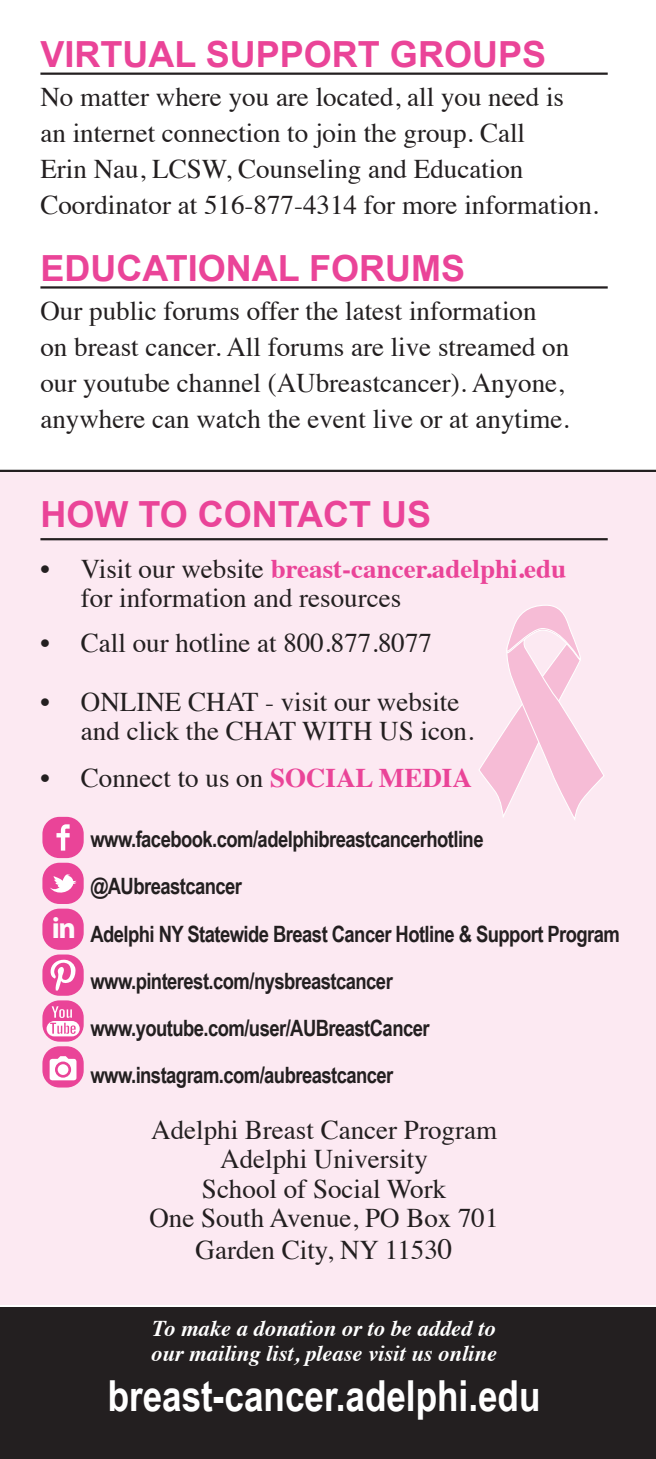
<style>
.page{position:relative;width:656px;height:1459px;background:#fff}
.page>*{position:absolute;margin:0;border:0;box-sizing:border-box;transform-origin:0 0}
.t1{font:700 42.75px "Arial Narrow";color:#fff}
.t2{font:700 36px "Arial";color:#ea4498}
.t3{font:700 29.93px "Myriad Pro";color:#fefbfc}
.t4{font:27px/36px "Times";color:#231f20}
.t5{font:700 22.5px "Arial Narrow";letter-spacing:-.025em;color:#231f20}
.t6{font:italic 700 22.5px "Times";color:#fff}
.s1{font-weight:700;color:#ea4498}
.s2{font-size:29.25px}
</style>
<div class="page">
<div style="left:0;top:471px;width:656px;height:834px;background:#fce9f2"></div>
<div style="left:0;top:1307px;width:656px;height:152px;background:#231f20"></div>
<div style="left:42px;top:1046px;width:42px;height:41px;background:#ea4498;border-radius:17px"></div>
<svg style="left:50px;top:1056px;width:26px;height:24px"></svg>
<div style="left:42px;top:954px;width:42px;height:42px;background:#ea4498;border-radius:17px"></div>
<svg style="left:51px;top:959px;width:25px;height:31px"></svg>
<div style="left:42px;top:1000px;width:42px;height:41px;background:#ea4498;border-radius:17px"></div>
<div style="left:47px;top:1021px;width:33px;height:15px;background:#fff;border-radius:8px"></div>
<svg style="left:50px;top:1006px;width:26px;height:28px"></svg>
<div style="left:42px;top:863px;width:42px;height:41px;background:#ea4498;border-radius:17px"></div>
<svg style="left:50px;top:874px;width:26px;height:19px"></svg>
<div style="left:42px;top:817px;width:42px;height:41px;background:#ea4498;border-radius:17px"></div>
<svg style="left:56px;top:824px;width:14px;height:26px"></svg>
<div style="left:42px;top:908px;width:42px;height:42px;background:#ea4498;border-radius:17px"></div>
<hr style="left:40px;top:538px;width:567px;height:2px;background:#231f20">
<svg style="left:479px;top:605px;width:125px;height:215px"></svg>
<hr style="left:40px;top:73px;width:567px;height:2px;background:#231f20">
<hr style="left:40px;top:286px;width:567px;height:3px;background:#231f20">
<hr style="left:0;top:470px;width:656px;height:2px;background:#231f20">
<p class="t2" style="left:40px;top:31px;width:507px">VIRTUAL SUPPORT GROUPS</p>
<p class="t4" style="left:40px;top:76px;width:559px">No matter where you are located, all you need is<br>an internet connection to join the group. Call<br>Erin Nau, LCSW, Counseling and Education Coordinator at 516-877-4314 for more information.</p>
<p class="t2" style="left:40px;top:245px;width:426px">EDUCATIONAL FORUMS</p>
<p class="t4" style="left:40px;top:290px;width:530px">Our public forums offer the latest information on breast cancer. All forums are live streamed on our youtube channel (AUbreastcancer). Anyone, anywhere can watch the event live or at anytime.</p>
<p class="t2" style="left:40px;top:491px;width:392px">HOW TO CONTACT US</p>
<p class="t4" style="left:81px;top:552px;width:487px;line-height:29.2px;text-indent:-40px">• Visit our website <span class="s1">breast-cancer.adelphi.edu </span>for information and resources</p>
<p class="t4" style="left:40px;top:623px;width:393px">• Call our hotline at 800.877.8077</p>
<p class="t4" style="left:81px;top:684px;width:394px;line-height:29.2px;text-indent:-40px">• ONLINE CHAT - visit our website and click the CHAT WITH US icon.</p>
<p class="t4" style="left:40px;top:758px;width:433px">• Connect to us on <span class="s1">SOCIAL MEDIA</span></p>
<p class="t3" style="left:52px;top:908px;width:26px">in</p>
<p class="t5" style="left:90px;top:822px;width:395px">www.facebook.com/adelphibreastcancerhotline</p>
<p class="t5" style="left:90px;top:869px;width:153px">@AUbreastcancer</p>
<p class="t5" style="left:90px;top:917px;width:531px">Adelphi NY Statewide Breast Cancer Hotline &amp; Support Program</p>
<p class="t5" style="left:90px;top:964px;width:304px">www.pinterest.com/nysbreastcancer</p>
<p class="t5" style="left:90px;top:1011px;width:341px">www.youtube.com/user/AUBreastCancer</p>
<p class="t5" style="left:90px;top:1058px;width:304px">www.instagram.com/aubreastcancer</p>
<p class="t4" style="left:151px;top:1110px;width:347px">Adelphi Breast Cancer Program</p>
<p class="t4" style="left:202px;top:1142px;width:246px;line-height:29.2px;text-align:center">Adelphi University<br>School of Social Work</p>
<p class="t4" style="left:149px;top:1197px;width:351px">One South Avenue, PO Box 701</p>
<p class="t4" style="left:195px;top:1229px;width:258px">Garden City, NY 1153<span class="s2">0</span></p>
<p class="t6" style="left:152px;top:1307px;width:344px">To make a donation or to be added to</p>
<p class="t6" style="left:151px;top:1332px;width:347px">our mailing list, please visit us online</p>
<p class="t1" style="left:108px;top:1363px;width:434px">breast-cancer.adelphi.edu</p>
</div>
